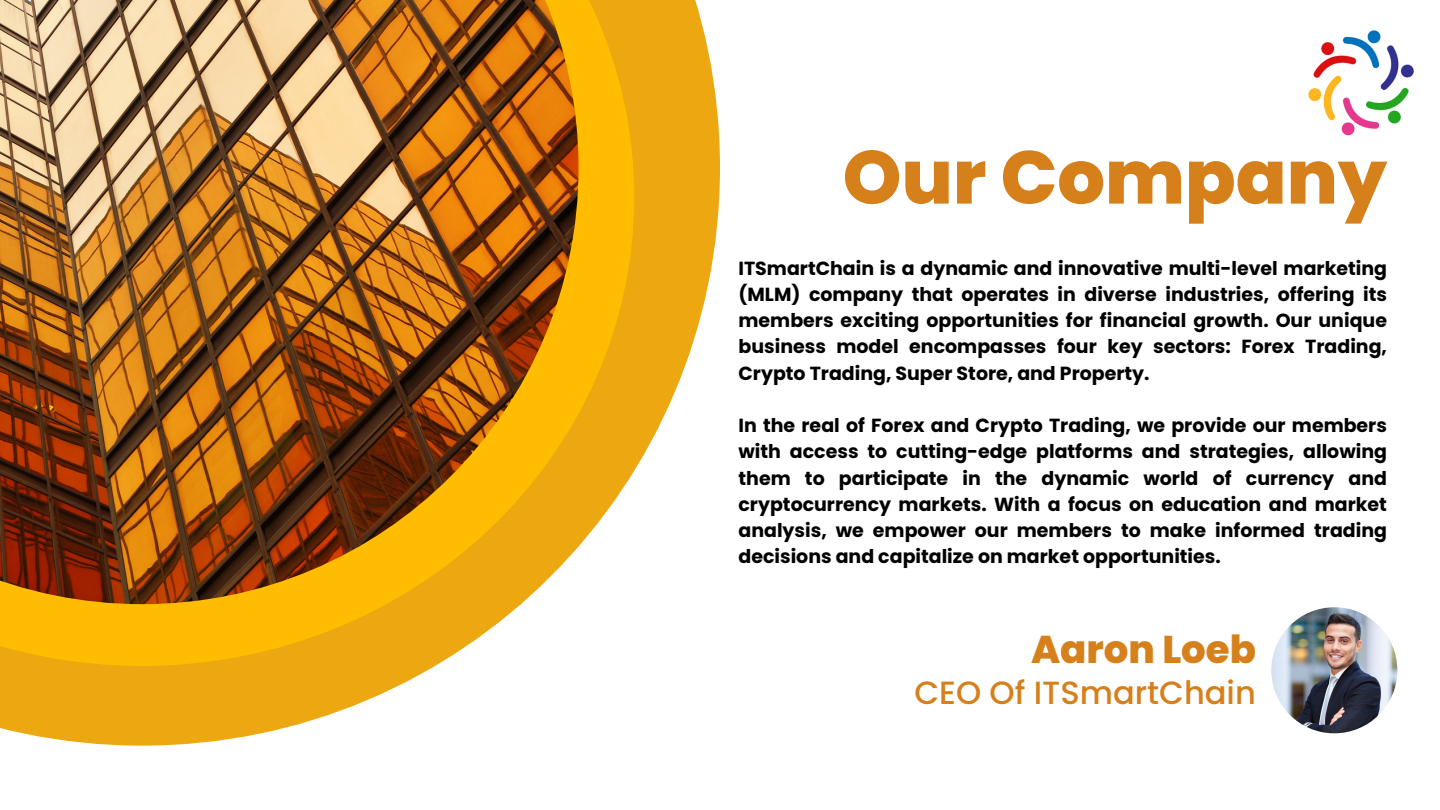
<style>
.page{position:relative;width:1440px;height:810px;background:#fff}
.page>*{position:absolute;margin:0;border:0;box-sizing:border-box;transform-origin:0 0}
.t1{font:800 74.9px "Poppins";color:#d6801c}
.t2{font:800 38.7px "Poppins";color:#d6801c}
.t3{font:500 32.1px "Poppins";color:#d6801c}
.t4{font:700 19px/26.2px "Poppins";color:#000;text-align:justify}
</style>
<div class="page">
<svg style="left:0;top:0;width:720px;height:746px"></svg>
<svg style="left:0;top:0;width:634px;height:666px"></svg>
<img style="left:0;top:0;width:579px;height:604px">
<img style="left:1271px;top:607px;width:126px;height:126px;border-radius:50%">
<img style="left:1308px;top:30px;width:106px;height:106px">
<p class="t1" style="left:843px;top:125px;width:546px">Our Company</p>
<p class="t4" style="left:739px;top:255px;width:650px">ITSmartChain is a dynamic and innovative multi-level marketing (MLM) company that operates in diverse industries, offering its members exciting opportunities for financial growth. Our unique business model encompasses four key sectors: Forex Trading, Crypto Trading, Super Store, and Property.</p>
<p class="t4" style="left:739px;top:412px;width:650px">In the real of Forex and Crypto Trading, we provide our members with access to cutting-edge platforms and strategies, allowing them to participate in the dynamic world of currency and cryptocurrency markets. With a focus on education and market analysis, we empower our members to make informed trading decisions and capitalize on market opportunities.</p>
<p class="t2" style="left:1031px;top:623px;width:226px">Aaron Loeb</p>
<p class="t3" style="left:914px;top:670px;width:343px">CEO Of ITSmartChain</p>
</div>
